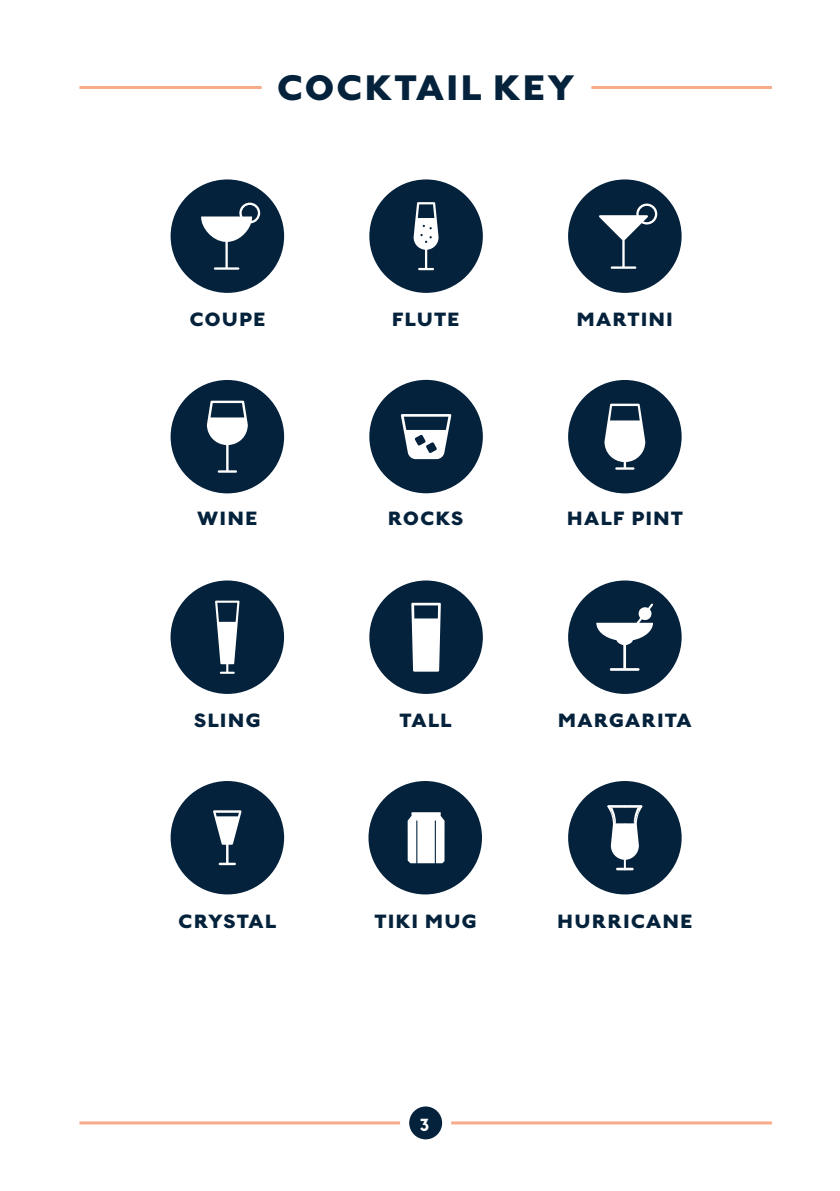
<style>
.page{position:relative;width:840px;height:1191px;background:#fff}
.page>*{position:absolute;margin:0;border:0;box-sizing:border-box;transform-origin:0 0}
.t1{font:700 48px "Johnston ITC Std";letter-spacing:.015em;color:#04223b}
.t2{font:700 26px "Johnston ITC Std";letter-spacing:.015em;color:#04223b}
.t3{font:700 18px "Johnston ITC Std";color:#fff}
</style>
<div class="page">
<div style="left:170px;top:580px;width:114px;height:114px;background:#04223b;border-radius:50%"></div>
<svg style="left:215px;top:600px;width:24px;height:74px"></svg>
<hr style="left:79px;top:86px;width:182px;height:3px;background:#f8ab89">
<hr style="left:591px;top:86px;width:180px;height:3px;background:#f8ab89">
<div style="left:170px;top:179px;width:114px;height:114px;background:#04223b;border-radius:50%"></div>
<svg style="left:201px;top:203px;width:59px;height:67px"></svg>
<div style="left:170px;top:380px;width:114px;height:113px;background:#04223b;border-radius:50%"></div>
<svg style="left:207px;top:401px;width:41px;height:72px"></svg>
<div style="left:369px;top:380px;width:113px;height:113px;background:#04223b;border-radius:50%"></div>
<svg style="left:400px;top:414px;width:51px;height:45px"></svg>
<div style="left:369px;top:580px;width:113px;height:114px;background:#04223b;border-radius:50%"></div>
<svg style="left:411px;top:603px;width:29px;height:68px"></svg>
<div style="left:368px;top:781px;width:113px;height:113px;background:#04223b;border-radius:50%"></div>
<svg style="left:407px;top:812px;width:37px;height:51px;background:#e6e9ec"></svg>
<div style="left:369px;top:179px;width:113px;height:114px;background:#04223b;border-radius:50%"></div>
<svg style="left:413px;top:202px;width:25px;height:68px"></svg>
<hr style="left:79px;top:1121px;width:321px;height:3px;background:#f8ab89">
<hr style="left:451px;top:1121px;width:320px;height:3px;background:#f8ab89">
<div style="left:409px;top:1106px;width:33px;height:33px;background:#04223b;border-radius:50%"></div>
<div style="left:170px;top:781px;width:114px;height:113px;background:#04223b;border-radius:50%"></div>
<div style="left:567px;top:380px;width:114px;height:113px;background:#04223b;border-radius:50%"></div>
<svg style="left:604px;top:404px;width:41px;height:66px"></svg>
<div style="left:567px;top:179px;width:114px;height:114px;background:#04223b;border-radius:50%"></div>
<svg style="left:599px;top:203px;width:58px;height:66px"></svg>
<div style="left:567px;top:781px;width:114px;height:113px;background:#04223b;border-radius:50%"></div>
<div style="left:567px;top:580px;width:114px;height:114px;background:#04223b;border-radius:50%"></div>
<svg style="left:596px;top:603px;width:56px;height:68px"></svg>
<svg style="left:213px;top:810px;width:28px;height:55px"></svg>
<svg style="left:607px;top:805px;width:35px;height:65px"></svg>
<p class="t1" style="left:276px;top:55px;width:300px">cocktail key</p>
<p class="t2" style="left:189px;top:301px;width:78px">coupe</p>
<p class="t2" style="left:391px;top:301px;width:70px">flute</p>
<p class="t2" style="left:576px;top:301px;width:98px">martini</p>
<p class="t2" style="left:197px;top:501px;width:62px">wine</p>
<p class="t2" style="left:387px;top:500px;width:78px">rocks</p>
<p class="t2" style="left:566px;top:500px;width:118px">half pint</p>
<p class="t2" style="left:194px;top:702px;width:69px">sling</p>
<p class="t2" style="left:399px;top:702px;width:54px">tall</p>
<p class="t2" style="left:557px;top:702px;width:136px">margarita</p>
<p class="t2" style="left:178px;top:903px;width:100px">crystal</p>
<p class="t2" style="left:374px;top:903px;width:104px">tiki mug</p>
<p class="t2" style="left:556px;top:903px;width:137px">hurricane</p>
<p class="t3" style="left:420px;top:1111px;width:11px">3</p>
</div>
